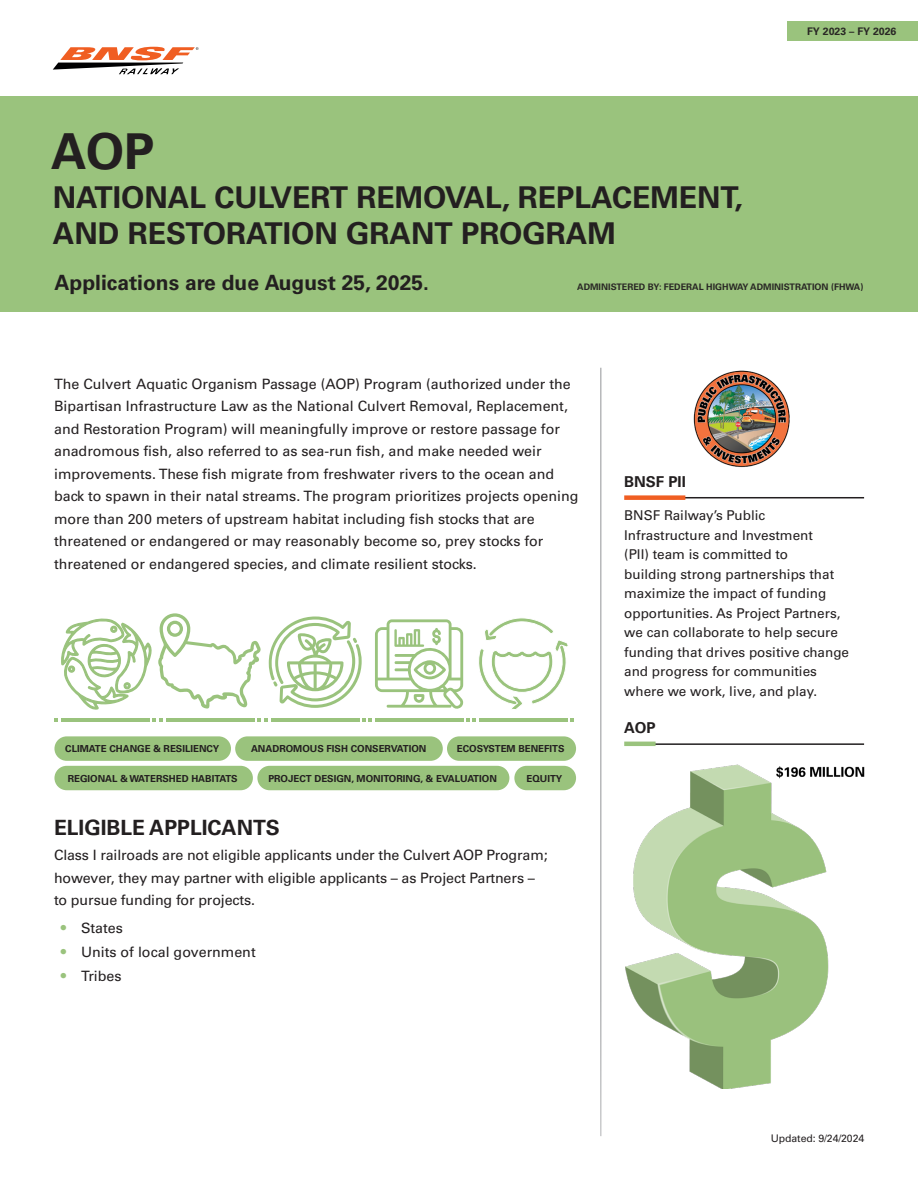
<style>
.page{position:relative;width:918px;height:1188px;background:#fff}
.page>*{position:absolute;margin:0;border:0;box-sizing:border-box;transform-origin:0 0}
.Header__Medium{font:700 49.5px "Univers";color:#231f20}
.Header__Medium-2{font:700 30px/36px "Univers";color:#231f20}
.Header__Medium-3{font:700 21px "Univers";color:#231f20}
.t1{font:700 15px "Univers";color:#231f20}
.Body_Text__Black{font:14.25px/22.5px "Univers";color:#231f20}
.t2{font:13.5px/19.5px "Univers";color:#231f20}
.Body_Text__Black-2{font:10.5px "Univers";letter-spacing:-.01em;color:#231f20}
.t3{font:700 10.5px "Univers";color:#231f20}
.Body_Text__Black-3{font:700 9.6px "Univers";color:#231f20}
.t4{font:700 9px "Univers";color:#231f20}
.s1{font-size:15px;color:#9ac37d}
</style>
<div class="page">
<hr style="left:641px;top:743px;width:223px;height:2px;background:#231f20">
<hr style="left:684px;top:497px;width:180px;height:1px;background:#231f20">
<div style="left:624px;top:495px;width:61px;height:5px;background:#f05e22"></div>
<img style="left:693px;top:370px;width:97px;height:98px">
<div style="left:0;top:96px;width:918px;height:216px;background:#9ac37d"></div>
<svg style="left:53px;top:47px;width:145px;height:27px"></svg>
<hr style="left:624px;top:742px;width:32px;height:4px;background:#9ac37d">
<hr style="left:600px;top:368px;width:1px;height:768px;background:#939598">
<img style="left:625px;top:765px;width:239px;height:324px">
<div style="left:235px;top:736px;width:208px;height:25px;background:#9ac37d;border-radius:12px"></div>
<div style="left:54px;top:736px;width:177px;height:25px;background:#9ac37d;border-radius:12px"></div>
<div style="left:54px;top:766px;width:199px;height:24px;background:#9ac37d;border-radius:12px"></div>
<div style="left:514px;top:766px;width:62px;height:24px;background:#9ac37d;border-radius:12px"></div>
<div style="left:447px;top:736px;width:129px;height:25px;background:#9ac37d;border-radius:12px"></div>
<div style="left:257px;top:766px;width:252px;height:24px;background:#9ac37d;border-radius:12px"></div>
<svg style="left:54px;top:613px;width:520px;height:109px"></svg>
<div style="left:788px;top:22px;width:130px;height:19px;background:#9ac37d"></div>
<p class="t3" style="left:807px;top:25px;width:91px">FY 2023 – FY 2026</p>
<p class="Header__Medium" style="left:51px;top:122px;width:105px">AOP</p>
<p class="Header__Medium-2" style="left:53px;top:180px;width:691px">NATIONAL CULVERT REMOVAL, REPLACEMENT,<br>AND RESTORATION GRANT PROGRAM</p>
<p class="Header__Medium-3" style="left:54px;top:271px;width:376px">Applications are due August 25, 2025.</p>
<p class="t4" style="left:577px;top:281px;width:288px">ADMINISTERED BY: FEDERAL HIGHWAY ADMINISTRATION (FHWA)</p>
<p class="Body_Text__Black" style="left:54px;top:372px;width:526px">The Culvert Aquatic Organism Passage (AOP) Program (authorized under the Bipartisan Infrastructure Law as the National Culvert Removal, Replacement, and Restoration Program) will meaningfully improve or restore passage for anadromous fish, also referred to as sea-run fish, and make needed weir improvements. These fish migrate from freshwater rivers to the ocean and back to spawn in their natal streams. The program prioritizes projects opening more than 200 meters of upstream habitat including fish stocks that are threatened or endangered or may reasonably become so, prey stocks for threatened or endangered species, and climate resilient stocks.</p>
<p class="Body_Text__Black-3" style="left:65px;top:743px;width:155px">CLIMATE CHANGE &amp; RESILIENCY</p>
<p class="Body_Text__Black-3" style="left:251px;top:743px;width:177px">ANADROMOUS FISH CONSERVATION</p>
<p class="Body_Text__Black-3" style="left:68px;top:773px;width:171px">REGIONAL &amp; WATERSHED HABITATS</p>
<p class="Body_Text__Black-3" style="left:526px;top:773px;width:37px">EQUITY</p>
<p class="Body_Text__Black-3" style="left:457px;top:743px;width:109px">ECOSYSTEM BENEFITS</p>
<p class="Body_Text__Black-3" style="left:268px;top:773px;width:230px">PROJECT DESIGN, MONITORING, &amp; EVALUATION</p>
<p class="Header__Medium-3" style="left:54px;top:815px;width:227px">ELIGIBLE APPLICANTS</p>
<p class="Body_Text__Black" style="left:54px;top:844px;width:495px">Class I railroads are not eligible applicants under the Culvert AOP Program; however, they may partner with eligible applicants – as Project Partners – to pursue funding for projects.</p>
<p class="Body_Text__Black" style="left:61px;top:917px;width:64px"><span class="s1">•</span> States</p>
<p class="Body_Text__Black" style="left:61px;top:941px;width:197px"><span class="s1">•</span> Units of local government</p>
<p class="Body_Text__Black" style="left:61px;top:965px;width:62px"><span class="s1">•</span> Tribes</p>
<p class="t1" style="left:624px;top:473px;width:63px">BNSF PII</p>
<p class="t2" style="left:624px;top:506px;width:226px">BNSF Railway’s Public<br>Infrastructure and Investment<br>(PII) team is committed to<br>building strong partnerships that maximize the impact of funding opportunities. As Project Partners, we can collaborate to help secure funding that drives positive change and progress for communities where we work, live, and play.</p>
<p class="t1" style="left:624px;top:719px;width:33px">AOP</p>
<p class="Body_Text__Black-2" style="left:771px;top:1132px;width:95px">Updated: 9/24/2024</p>
</div>
